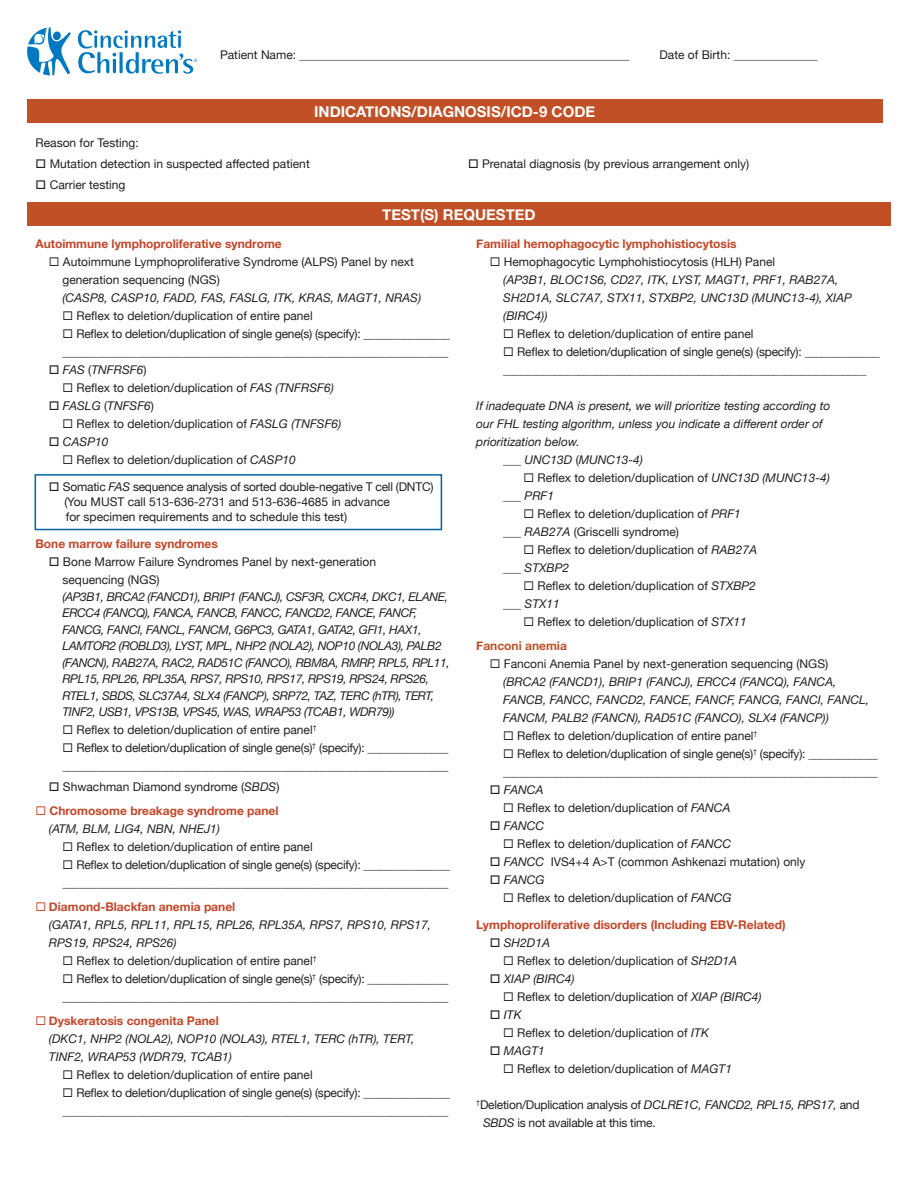
<style>
.page{position:relative;width:918px;height:1188px;background:#fff}
.page>*{position:absolute;margin:0;border:0;box-sizing:border-box;transform-origin:0 0}
.t1{font:700 15px "Helvetica Neue";color:#fff}
.t2{font:12px "Helvetica Neue";color:#231f20}
.t3{font:12px/18px "Helvetica Neue";letter-spacing:-.02em;color:#231f20}
.t4{font:italic 12px/18px "Helvetica Neue";color:#231f20}
.t5{font:italic 12px/16.5px "Helvetica Neue";letter-spacing:-.03em;color:#231f20}
.t6{font:700 12px "Helvetica Neue";color:#c44628}
.t7{font:700 12px "Helvetica Neue";color:#c15026}
.s1{font-style:normal}
.s2{font-style:italic}
</style>
<div class="page">
<svg style="left:27px;top:27px;width:44px;height:49px"></svg>
<svg style="left:78px;top:30px;width:119px;height:44px"></svg>
<div style="left:27px;top:203px;width:864px;height:23px;background:#c15026"></div>
<div style="left:27px;top:99px;width:855px;height:24px;background:#c15026"></div>
<div style="left:35px;top:474px;width:407px;height:56px;border:2px solid #0163a7"></div>
<p class="t2" style="left:220px;top:46px;width:411px">Patient Name: _______________________________________________________</p>
<p class="t2" style="left:659px;top:46px;width:160px">Date of Birth: ______________</p>
<p class="t1" style="left:314px;top:100px;width:283px">INDICATIONS/DIAGNOSIS/ICD-9 CODE</p>
<p class="t2" style="left:36px;top:135px;width:105px">Reason for Testing:</p>
<p class="t2" style="left:36px;top:156px;width:276px">□ Mutation detection in suspected affected patient</p>
<p class="t2" style="left:36px;top:177px;width:91px">□ Carrier testing</p>
<p class="t2" style="left:468px;top:156px;width:283px">□ Prenatal diagnosis (by previous arrangement only)</p>
<p class="t1" style="left:382px;top:203px;width:155px">TEST(S) REQUESTED</p>
<p class="t6" style="left:35px;top:235px;width:248px">Autoimmune lymphoproliferative syndrome</p>
<p class="t2" style="left:49px;top:253px;width:367px">◻ Autoimmune Lymphoproliferative Syndrome (ALPS) Panel by next</p>
<p class="t2" style="left:62px;top:271px;width:159px">generation sequencing (NGS)</p>
<p class="t4" style="left:62px;top:290px;width:360px">(CASP8, CASP10, FADD, FAS, FASLG, ITK, KRAS, MAGT1, NRAS)</p>
<p class="t2" style="left:62px;top:307px;width:252px">◻ Reflex to deletion/duplication of entire panel</p>
<p class="t3" style="left:62px;top:326px;width:389px">◻ Reflex to deletion/duplication of single gene(s) (specify): _______________ ___________________________________________________________________</p>
<p class="t4" style="left:49px;top:362px;width:99px">□ FAS <span class="s1">(</span>TNFRSF6<span class="s1">)</span></p>
<p class="t2" style="left:62px;top:379px;width:273px">◻ Reflex to deletion/duplication of <span class="s2">FAS (TNFRSF6)</span></p>
<p class="t4" style="left:49px;top:398px;width:107px">□ FASLG <span class="s1">(</span>TNFSF6<span class="s1">)</span></p>
<p class="t2" style="left:62px;top:415px;width:280px">◻ Reflex to deletion/duplication of <span class="s2">FASLG (TNFSF6)</span></p>
<p class="t4" style="left:49px;top:434px;width:61px">□ CASP10</p>
<p class="t2" style="left:62px;top:451px;width:235px">◻ Reflex to deletion/duplication of <span class="s2">CASP10</span></p>
<p class="t3" style="left:49px;top:479px;width:386px">□ Somatic <span class="s2">FAS</span> sequence analysis of sorted double-negative T cell (DNTC)</p>
<p class="t2" style="left:64px;top:493px;width:327px">(You MUST call 513-636-2731 and 513-636-4685 in advance</p>
<p class="t2" style="left:66px;top:508px;width:283px">for specimen requirements and to schedule this test)</p>
<p class="t6" style="left:35px;top:535px;width:184px">Bone marrow failure syndromes</p>
<p class="t2" style="left:49px;top:553px;width:329px">□ Bone Marrow Failure Syndromes Panel by next-generation</p>
<p class="t2" style="left:62px;top:571px;width:99px">sequencing (NGS)</p>
<p class="t5" style="left:62px;top:589px;width:389px">(AP3B1, BRCA2 (FANCD1), BRIP1 (FANCJ), CSF3R, CXCR4, DKC1, ELANE, ERCC4 (FANCQ), FANCA, FANCB, FANCC, FANCD2, FANCE, FANCF, FANCG, FANCI, FANCL, FANCM, G6PC3, GATA1, GATA2, GFI1, HAX1, LAMTOR2 (ROBLD3), LYST, MPL, NHP2 (NOLA2), NOP10 (NOLA3), PALB2 (FANCN), RAB27A, RAC2, RAD51C (FANCO), RBM8A, RMRP, RPL5, RPL11, RPL15, RPL26, RPL35A, RPS7, RPS10, RPS17, RPS19, RPS24, RPS26, RTEL1, SBDS, SLC37A4, SLX4 (FANCP), SRP72, TAZ, TERC (hTR), TERT, TINF2, USB1, VPS13B, VPS45, WAS, WRAP53 (TCAB1, WDR79))</p>
<p class="t2" style="left:62px;top:721px;width:256px">◻ Reflex to deletion/duplication of entire panel<sup>†</sup></p>
<p class="t3" style="left:62px;top:740px;width:388px">◻ Reflex to deletion/duplication of single gene(s)<sup>†</sup> (specify): ______________ ___________________________________________________________________</p>
<p class="t2" style="left:49px;top:778px;width:232px">□ Shwachman Diamond syndrome (<span class="s2">SBDS</span>)</p>
<p class="t6" style="left:35px;top:802px;width:245px">◻ Chromosome breakage syndrome panel</p>
<p class="t4" style="left:49px;top:821px;width:173px">(ATM, BLM, LIG4, NBN, NHEJ1)</p>
<p class="t2" style="left:62px;top:838px;width:252px">◻ Reflex to deletion/duplication of entire panel</p>
<p class="t3" style="left:62px;top:857px;width:389px">◻ Reflex to deletion/duplication of single gene(s) (specify): _______________ ___________________________________________________________________</p>
<p class="t6" style="left:35px;top:898px;width:201px">◻ Diamond-Blackfan anemia panel</p>
<p class="t4" style="left:49px;top:917px;width:384px">(GATA1, RPL5, RPL11, RPL15, RPL26, RPL35A, RPS7, RPS10, RPS17,<br>RPS19, RPS24, RPS26)</p>
<p class="t2" style="left:62px;top:952px;width:256px">◻ Reflex to deletion/duplication of entire panel<sup>†</sup></p>
<p class="t3" style="left:62px;top:971px;width:388px">◻ Reflex to deletion/duplication of single gene(s)<sup>†</sup> (specify): ______________ ___________________________________________________________________</p>
<p class="t6" style="left:35px;top:1012px;width:185px">◻ Dyskeratosis congenita Panel</p>
<p class="t4" style="left:49px;top:1031px;width:367px">(DKC1, NHP2 (NOLA2), NOP10 (NOLA3), RTEL1, TERC (hTR), TERT,<br>TINF2, WRAP53 (WDR79, TCAB1)</p>
<p class="t2" style="left:62px;top:1066px;width:252px">◻ Reflex to deletion/duplication of entire panel</p>
<p class="t3" style="left:62px;top:1085px;width:389px">◻ Reflex to deletion/duplication of single gene(s) (specify): _______________ ___________________________________________________________________</p>
<p class="t6" style="left:476px;top:235px;width:262px">Familial hemophagocytic lymphohistiocytosis</p>
<p class="t2" style="left:490px;top:253px;width:287px">◻ Hemophagocytic Lymphohistiocytosis (HLH) Panel</p>
<p class="t4" style="left:503px;top:272px;width:350px">(AP3B1, BLOC1S6, CD27, ITK, LYST, MAGT1, PRF1, RAB27A,<br>SH2D1A, SLC7A7, STX11, STXBP2, UNC13D (MUNC13-4), XIAP (BIRC4))</p>
<p class="t2" style="left:503px;top:325px;width:252px">◻ Reflex to deletion/duplication of entire panel</p>
<p class="t3" style="left:503px;top:344px;width:378px">◻ Reflex to deletion/duplication of single gene(s) (specify): _____________ _______________________________________________________________</p>
<p class="t4" style="left:476px;top:398px;width:356px">If inadequate DNA is present, we will prioritize testing according to</p>
<p class="t4" style="left:476px;top:416px;width:348px">our FHL testing algorithm, unless you indicate a different order of prioritization below.</p>
<p class="t4" style="left:503px;top:452px;width:141px"><span class="s1">___</span> UNC13D <span class="s1">(</span>MUNC13-4)</p>
<p class="t2" style="left:524px;top:469px;width:308px">◻ Reflex to deletion/duplication of <span class="s2">UNC13D (MUNC13-4)</span></p>
<p class="t4" style="left:503px;top:488px;width:52px"><span class="s1">___</span> PRF1</p>
<p class="t2" style="left:524px;top:505px;width:219px">◻ Reflex to deletion/duplication of <span class="s2">PRF1</span></p>
<p class="t2" style="left:503px;top:523px;width:177px">___ <span class="s2">RAB27A</span> (Griscelli syndrome)</p>
<p class="t2" style="left:524px;top:541px;width:235px">◻ Reflex to deletion/duplication of <span class="s2">RAB27A</span></p>
<p class="t4" style="left:503px;top:560px;width:68px"><span class="s1">___</span> STXBP2</p>
<p class="t2" style="left:524px;top:577px;width:234px">◻ Reflex to deletion/duplication of <span class="s2">STXBP2</span></p>
<p class="t4" style="left:503px;top:596px;width:58px"><span class="s1">___</span> STX11</p>
<p class="t2" style="left:524px;top:613px;width:225px">◻ Reflex to deletion/duplication of <span class="s2">STX11</span></p>
<p class="t7" style="left:476px;top:637px;width:92px">Fanconi anemia</p>
<p class="t2" style="left:490px;top:655px;width:340px">◻ Fanconi Anemia Panel by next-generation sequencing (NGS)</p>
<p class="t4" style="left:503px;top:674px;width:367px">(BRCA2 (FANCD1), BRIP1 (FANCJ), ERCC4 (FANCQ), FANCA,<br>FANCB, FANCC, FANCD2, FANCE, FANCF, FANCG, FANCI, FANCL,<br>FANCM, PALB2 (FANCN), RAD51C (FANCO), SLX4 (FANCP))</p>
<p class="t2" style="left:503px;top:727px;width:256px">◻ Reflex to deletion/duplication of entire panel<sup>†</sup></p>
<p class="t3" style="left:503px;top:746px;width:376px">◻ Reflex to deletion/duplication of single gene(s)<sup>†</sup> (specify): ____________ _________________________________________________________________</p>
<p class="t4" style="left:490px;top:782px;width:55px">□ FANCA</p>
<p class="t2" style="left:503px;top:799px;width:229px">◻ Reflex to deletion/duplication of <span class="s2">FANCA</span></p>
<p class="t4" style="left:490px;top:818px;width:56px">□ FANCC</p>
<p class="t2" style="left:503px;top:835px;width:230px">◻ Reflex to deletion/duplication of <span class="s2">FANCC</span></p>
<p class="t2" style="left:490px;top:853px;width:317px">□ <span class="s2">FANCC</span> IVS4+4 A&gt;T (common Ashkenazi mutation) only</p>
<p class="t4" style="left:490px;top:872px;width:56px">□ FANCG</p>
<p class="t2" style="left:503px;top:889px;width:230px">◻ Reflex to deletion/duplication of <span class="s2">FANCG</span></p>
<p class="t6" style="left:476px;top:916px;width:311px">Lymphoproliferative disorders (Including EBV-Related)</p>
<p class="t4" style="left:490px;top:935px;width:62px">□ SH2D1A</p>
<p class="t2" style="left:503px;top:952px;width:236px">◻ Reflex to deletion/duplication of <span class="s2">SH2D1A</span></p>
<p class="t4" style="left:490px;top:971px;width:86px">□ XIAP (BIRC4)</p>
<p class="t2" style="left:503px;top:988px;width:260px">◻ Reflex to deletion/duplication of <span class="s2">XIAP (BIRC4)</span></p>
<p class="t4" style="left:490px;top:1007px;width:34px">□ ITK</p>
<p class="t2" style="left:503px;top:1024px;width:207px">◻ Reflex to deletion/duplication of <span class="s2">ITK</span></p>
<p class="t4" style="left:490px;top:1043px;width:57px">□ MAGT1</p>
<p class="t2" style="left:503px;top:1060px;width:230px">◻ Reflex to deletion/duplication of <span class="s2">MAGT1</span></p>
<p class="t3" style="left:476px;top:1097px;width:385px"><sup>†</sup>Deletion/Duplication analysis of <span class="s2">DCLRE1C, FANCD2, RPL15, RPS17,</span> and</p>
<p class="t3" style="left:483px;top:1115px;width:174px"><span class="s2">SBDS</span> is not available at this time.</p>
</div>
